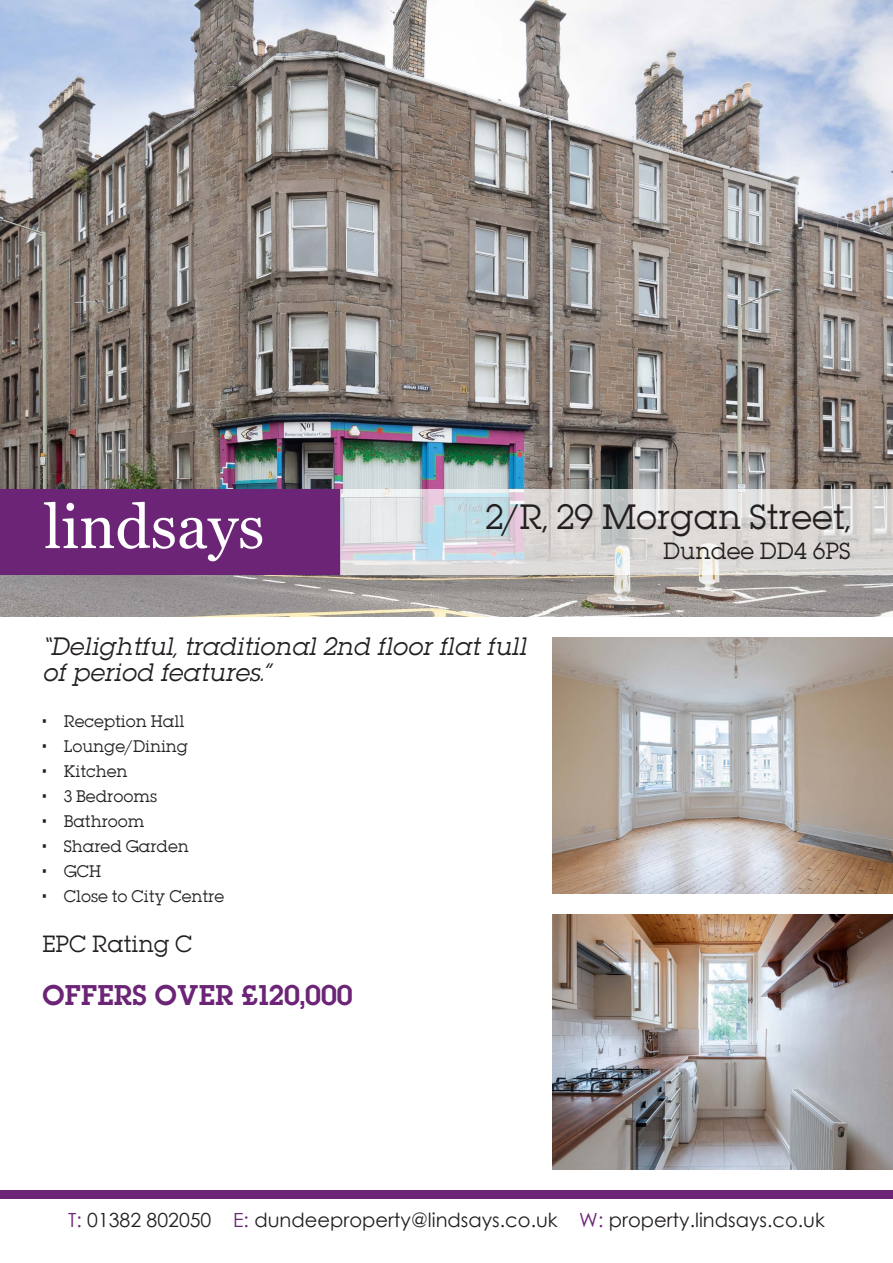
<style>
.page{position:relative;width:893px;height:1263px;background:#fff}
.page>*{position:absolute;margin:0;border:0;box-sizing:border-box;transform-origin:0 0}
.t1{font:31.5px "Lubalin";color:#231f20}
.t2{font:25.5px "Lubalin Demi";color:#6c2476}
.t3{font:italic 22.5px/25.5px "Lubalin";color:#231f20}
.t4{font:21px "Lubalin";color:#231f20}
.t5{font:19.5px "Century Gothic";color:#231f20}
.t6{font:15px "Lubalin";color:#231f20}
.s1{color:#6c2476}
</style>
<div class="page">
<img style="left:0;top:0;width:893px;height:617px">
<img style="left:553px;top:638px;width:340px;height:255px">
<img style="left:553px;top:914px;width:340px;height:255px">
<div style="left:0;top:489px;width:340px;height:85px;background:#6c2476"></div>
<svg style="left:44px;top:502px;width:218px;height:59px"></svg>
<div style="left:0;top:1191px;width:893px;height:8px;background:#6c2476"></div>
<svg style="left:340px;top:489px;width:553px;height:85px;background:#d9d9d9"></svg>
<h1 class="t1" style="left:485px;top:496px;width:367px">2/R, 29 Morgan Street,</h1>
<h3 class="t4" style="left:663px;top:536px;width:189px">Dundee DD4 6PS</h3>
<h3 class="t3" style="left:43px;top:634px;width:485px">“Delightful, traditional 2nd floor flat full of period features.”</h3>
<p class="t6" style="left:43px;top:711px;width:143px">• Reception Hall</p>
<p class="t6" style="left:43px;top:736px;width:147px">• Lounge/Dining</p>
<p class="t6" style="left:43px;top:761px;width:87px">• Kitchen</p>
<p class="t6" style="left:43px;top:786px;width:116px">• 3 Bedrooms</p>
<p class="t6" style="left:43px;top:811px;width:104px">• Bathroom</p>
<p class="t6" style="left:43px;top:836px;width:148px">• Shared Garden</p>
<p class="t6" style="left:43px;top:861px;width:60px">• GCH</p>
<p class="t6" style="left:43px;top:886px;width:183px">• Close to City Centre</p>
<h3 class="t4" style="left:43px;top:929px;width:151px">EPC Rating C</h3>
<h2 class="t2" style="left:43px;top:976px;width:312px">OFFERS OVER £120,000</h2>
<h3 class="t5" style="left:68px;top:1206px;width:758px"><span class="s1">T:</span> 01382 802050 <span class="s1">E:</span> dundeeproperty@lindsays.co.uk <span class="s1">W:</span> property.lindsays.co.uk</h3>
</div>
